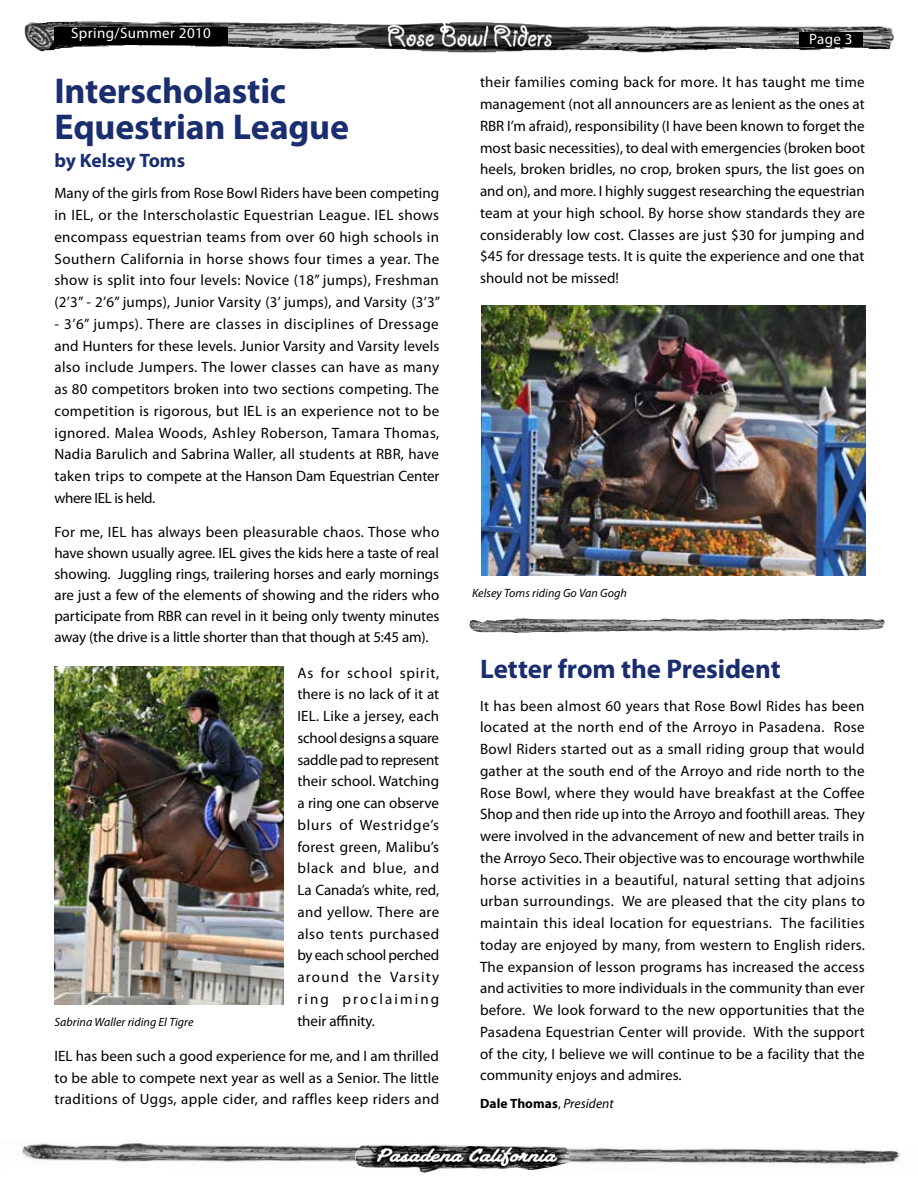
<style>
.page{position:relative;width:918px;height:1188px;background:#fff}
.page>*{position:absolute;margin:0;border:0;box-sizing:border-box;transform-origin:0 0}
.t1{font:700 36px/36px "Myriad Pro";letter-spacing:-.005em;color:#1a2d6f}
.t2{font:700 27px "Myriad Pro";letter-spacing:-.005em;color:#1a2d6f}
.t3{font:700 19.5px "Myriad Pro";letter-spacing:-.005em;color:#1a2d6f}
.t4{font:15px/21.8px "Myriad Pro";letter-spacing:.005em;color:#000;text-align:justify}
.t5{font:15px "Myriad Pro";letter-spacing:.025em;color:#fff}
.t6{font:700 13.5px "Myriad Pro";letter-spacing:.005em;color:#000}
.t7{font:italic 12px "Myriad Pro";letter-spacing:.005em;color:#000}
.s1{font-weight:400}
.s2{font-weight:400;font-style:italic}
</style>
<div class="page">
<img style="left:22px;top:1143px;width:878px;height:22px">
<img style="left:353px;top:1144px;width:217px;height:29px">
<img style="left:24px;top:21px;width:870px;height:32px">
<div style="left:54px;top:27px;width:174px;height:18px;background:#000"></div>
<div style="left:799px;top:32px;width:64px;height:14px;background:#000"></div>
<img style="left:481px;top:306px;width:385px;height:270px">
<img style="left:54px;top:667px;width:230px;height:337px">
<img style="left:469px;top:618px;width:416px;height:15px">
<p class="t5" style="left:71px;top:24px;width:141px">Spring/Summer 2010</p>
<p class="t5" style="left:809px;top:29px;width:45px">Page 3</p>
<p class="t5" style="left:49px;top:27px;width:68px">FALL 2006</p>
<h1 class="t1" style="left:54px;top:72px;width:296px">Interscholastic<br>Equestrian League</h1>
<h3 class="t3" style="left:54px;top:148px;width:132px">by Kelsey Toms</h3>
<p class="t4" style="left:54px;top:182px;width:387px">Many of the girls from Rose Bowl Riders have been competing in IEL, or the Interscholastic Equestrian League. IEL shows encompass equestrian teams from over 60 high schools in Southern California in horse shows four times a year. The show is split into four levels: Novice (18” jumps), Freshman (2’3” - 2’6” jumps), Junior Varsity (3’ jumps), and Varsity (3’3”</p>
<p class="t4" style="left:54px;top:313px;width:387px">- 3’6” jumps). There are classes in disciplines of Dressage and Hunters for these levels. Junior Varsity and Varsity levels also include Jumpers. The lower classes can have as many as 80 competitors broken into two sections competing. The competition is rigorous, but IEL is an experience not to be ignored. Malea Woods, Ashley Roberson, Tamara Thomas, Nadia Barulich and Sabrina Waller, all students at RBR, have taken trips to compete at the Hanson Dam Equestrian Center where IEL is held.</p>
<p class="t4" style="left:54px;top:522px;width:386px;line-height:21px">For me, IEL has always been pleasurable chaos. Those who have shown usually agree. IEL gives the kids here a taste of real showing. Juggling rings, trailering horses and early mornings are just a few of the elements of showing and the riders who participate from RBR can revel in it being only twenty minutes away (the drive is a little shorter than that though at 5:45 am).</p>
<p class="t4" style="left:297px;top:661px;width:143px">As for school spirit, there is no lack of it at IEL. Like a jersey, each school designs a square saddle pad to represent their school. Watching a ring one can observe blurs of Westridge’s forest green, Malibu’s black and blue, and La Canada’s white, red, and yellow. There are also tents purchased by each school perched around the Varsity ring proclaiming their affinity.</p>
<p class="t4" style="left:54px;top:1045px;width:386px">IEL has been such a good experience for me, and I am thrilled to be able to compete next year as well as a Senior. The little traditions of Uggs, apple cider, and raffles keep riders and</p>
<p class="t7" style="left:54px;top:1015px;width:141px">Sabrina Waller riding El Tigre</p>
<p class="t4" style="left:480px;top:71px;width:386px">their families coming back for more. It has taught me time management (not all announcers are as lenient as the ones at RBR I’m afraid), responsibility (I have been known to forget the most basic necessities), to deal with emergencies (broken boot heels, broken bridles, no crop, broken spurs, the list goes on and on), and more. I highly suggest researching the equestrian team at your high school. By horse show standards they are considerably low cost. Classes are just $30 for jumping and $45 for dressage tests. It is quite the experience and one that should not be missed!</p>
<p class="t7" style="left:472px;top:586px;width:156px">Kelsey Toms riding Go Van Gogh</p>
<h2 class="t2" style="left:480px;top:652px;width:302px">Letter from the President</h2>
<p class="t4" style="left:480px;top:695px;width:387px">It has been almost 60 years that Rose Bowl Rides has been located at the north end of the Arroyo in Pasadena. Rose Bowl Riders started out as a small riding group that would gather at the south end of the Arroyo and ride north to the Rose Bowl, where they would have breakfast at the Coffee Shop and then ride up into the Arroyo and foothill areas. They were involved in the advancement of new and better trails in the Arroyo Seco. Their objective was to encourage worthwhile horse activities in a beautiful, natural setting that adjoins urban surroundings. We are pleased that the city plans to maintain this ideal location for equestrians. The facilities today are enjoyed by many, from western to English riders.<br>The expansion of lesson programs has increased the access and activities to more individuals in the community than ever before. We look forward to the new opportunities that the Pasadena Equestrian Center will provide. With the support of the city, I believe we will continue to be a facility that the community enjoys and admires.</p>
<p class="t6" style="left:480px;top:1095px;width:135px">Dale Thomas<span class="s1">,</span> <span class="s2">President</span></p>
</div>
